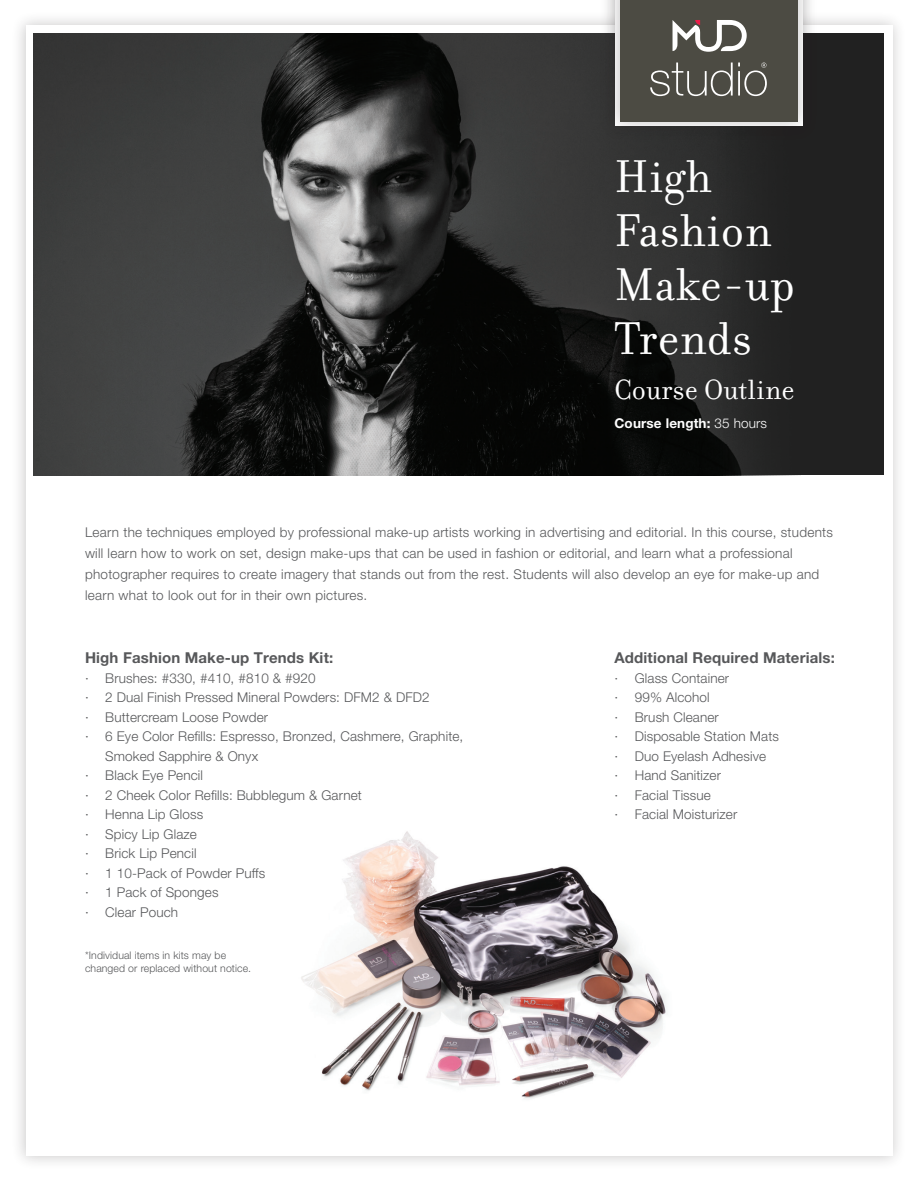
<style>
.page{position:relative;width:918px;height:1188px;background:#fff}
.page>*{position:absolute;margin:0;border:0;box-sizing:border-box;transform-origin:0 0}
.t1{font:49.5px/54px "Filosofia";letter-spacing:.01em;color:#fff}
.t2{font:30px "Filosofia";letter-spacing:.01em;color:#fff}
.t3{font:700 15px "Helvetica Neue LT Pro";letter-spacing:.01em;color:#57585a}
.t4{font:300 13.5px/19.5px "Helvetica Neue LT Pro";letter-spacing:.01em;color:#57585a}
.t5{font:700 13.5px "Helvetica Neue LT Pro";letter-spacing:.01em;color:#fff}
.t6{font:300 10.5px/13.5px "Helvetica Neue LT Pro";letter-spacing:.01em;color:#57585a}
.s1{font-weight:300}
</style>
<div class="page">
<div style="left:11px;top:11px;width:895px;height:1159px;background:#231f20;opacity:.24"></div>
<div style="left:26px;top:26px;width:866px;height:1130px;background:#fff"></div>
<div style="left:34px;top:34px;width:850px;height:441px;background:#212121"></div>
<img style="left:34px;top:34px;width:709px;height:441px">
<img style="left:301px;top:831px;width:365px;height:268px">
<div style="left:599px;top:0;width:220px;height:142px;background:#231f20;opacity:.24"></div>
<div style="left:604px;top:0;width:210px;height:138px;background:#231f20;opacity:.27"></div>
<div style="left:620px;top:0;width:177px;height:122px;background:#4c4b43"></div>
<svg style="left:673px;top:20px;width:74px;height:32px"></svg>
<svg style="left:650px;top:63px;width:117px;height:33px"></svg>
<h1 class="t1" style="left:615px;top:150px;width:182px">High<br>Fashion<br>Make-up<br>Trends</h1>
<h2 class="t2" style="left:615px;top:373px;width:182px">Course Outline</h2>
<p class="t5" style="left:615px;top:414px;width:154px">Course length: <span class="s1">35 hours</span></p>
<p class="t4" style="left:85px;top:521px;width:749px;line-height:21px">Learn the techniques employed by professional make-up artists working in advertising and editorial. In this course, students will learn how to work on set, design make-ups that can be used in fashion or editorial, and learn what a professional photographer requires to create imagery that stands out from the rest. Students will also develop an eye for make-up and learn what to look out for in their own pictures.</p>
<p class="t3" style="left:85px;top:649px;width:250px">High Fashion Make-up Trends Kit:</p>
<p class="t4" style="left:85px;top:668px;width:232px">∙ Brushes: #330, #410, #810 &amp; #920</p>
<p class="t4" style="left:85px;top:688px;width:346px">∙ 2 Dual Finish Pressed Mineral Powders: DFM2 &amp; DFD2</p>
<p class="t4" style="left:85px;top:707px;width:185px">∙ Buttercream Loose Powder</p>
<p class="t4" style="left:85px;top:727px;width:380px">∙ 6 Eye Color Refills: Espresso, Bronzed, Cashmere, Graphite,</p>
<p class="t4" style="left:105px;top:746px;width:154px">Smoked Sapphire &amp; Onyx</p>
<p class="t4" style="left:85px;top:766px;width:120px">∙ Black Eye Pencil</p>
<p class="t4" style="left:85px;top:785px;width:278px">∙ 2 Cheek Color Refills: Bubblegum &amp; Garnet</p>
<p class="t4" style="left:85px;top:805px;width:120px">∙ Henna Lip Gloss</p>
<p class="t4" style="left:85px;top:824px;width:113px">∙ Spicy Lip Glaze</p>
<p class="t4" style="left:85px;top:844px;width:113px">∙ Brick Lip Pencil</p>
<p class="t4" style="left:85px;top:863px;width:182px">∙ 1 10-Pack of Powder Puffs</p>
<p class="t4" style="left:85px;top:883px;width:135px">∙ 1 Pack of Sponges</p>
<p class="t4" style="left:85px;top:902px;width:95px">∙ Clear Pouch</p>
<p class="t6" style="left:85px;top:948px;width:168px">*Individual items in kits may be changed or replaced without notice.</p>
<p class="t3" style="left:615px;top:649px;width:222px">Additional Required Materials:</p>
<p class="t4" style="left:615px;top:668px;width:166px">∙ Glass Container<br>∙ 99% Alcohol<br>∙ Brush Cleaner<br>∙ Disposable Station Mats ∙ Duo Eyelash Adhesive<br>∙ Hand Sanitizer<br>∙ Facial Tissue<br>∙ Facial Moisturizer</p>
</div>
